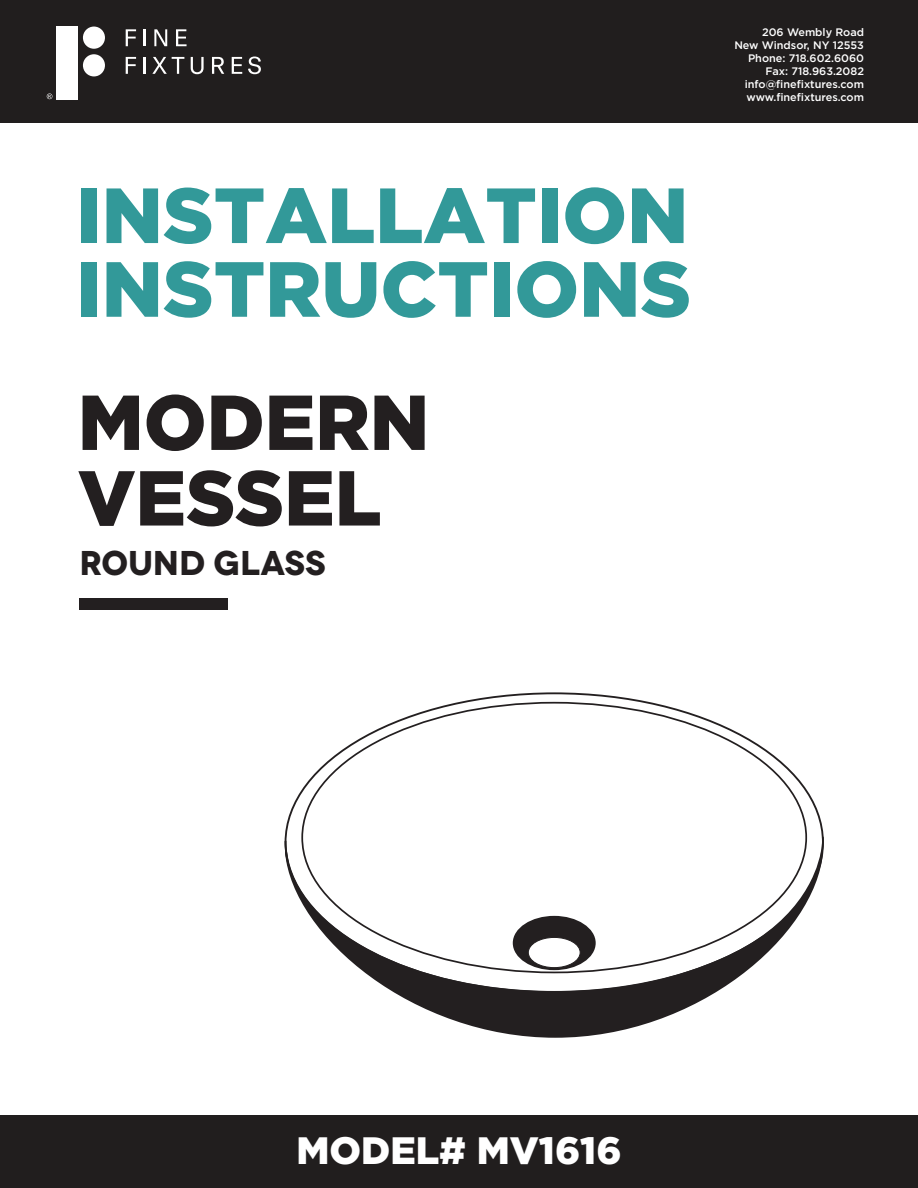
<style>
.page{position:relative;width:918px;height:1188px;background:#fff}
.page>*{position:absolute;margin:0;border:0;box-sizing:border-box;transform-origin:0 0}
.t1{font:900 78px/73.7px "Arson Pro";color:#329999}
.t2{font:900 77.7px/75.6px "Arson Pro";color:#231f20}
.t3{font:900 38.1px "Arson Pro";color:#fff}
.t4{font:700 34.35px "Novecentowide";color:#231f20}
.t5{font:500 10.8px/13px "Arson Pro";color:#fff;text-align:right}
</style>
<div class="page">
<div style="left:0;top:0;width:918px;height:123px;background:#211e1e"></div>
<div style="left:56px;top:27px;width:22px;height:73px;background:#fff"></div>
<div style="left:83px;top:27px;width:22px;height:22px;background:#fff;border-radius:50%"></div>
<div style="left:83px;top:54px;width:22px;height:22px;background:#fff;border-radius:50%"></div>
<svg style="left:126px;top:29px;width:10px;height:17px"></svg>
<hr style="left:143px;top:29px;width:3px;height:17px;background:#fff">
<svg style="left:154px;top:29px;width:13px;height:17px"></svg>
<svg style="left:176px;top:29px;width:11px;height:17px"></svg>
<svg style="left:126px;top:57px;width:10px;height:17px"></svg>
<hr style="left:143px;top:57px;width:3px;height:17px;background:#fff">
<svg style="left:152px;top:57px;width:32px;height:17px"></svg>
<svg style="left:191px;top:57px;width:13px;height:17px"></svg>
<svg style="left:212px;top:57px;width:12px;height:17px"></svg>
<svg style="left:232px;top:57px;width:10px;height:17px"></svg>
<svg style="left:248px;top:57px;width:13px;height:17px"></svg>
<svg style="left:47px;top:93px;width:5px;height:6px"></svg>
<div style="left:0;top:1116px;width:918px;height:72px;background:#211e1e"></div>
<div style="left:80px;top:599px;width:148px;height:11px;background:#231f20"></div>
<svg style="left:284px;top:809px;width:540px;height:229px"></svg>
<svg style="left:284px;top:836px;width:540px;height:158px"></svg>
<h1 class="t1" style="left:76px;top:177px;width:617px">INSTALLATION<br>INSTRUCTIONS</h1>
<h2 class="t2" style="left:78px;top:383px;width:353px">MODERN<br>VESSEL</h2>
<h3 class="t4" style="left:80px;top:542px;width:247px">ROUND GLASS</h3>
<p class="t5" style="left:734px;top:25px;width:131px">206 Wembly Road<br>New Windsor, NY 12553<br>Phone: 718.602.6060<br>Fax: 718.963.2082 info@finefixtures.com www.finefixtures.com</p>
<h3 class="t3" style="left:296px;top:1129px;width:327px">MODEL# MV1616</h3>
</div>
